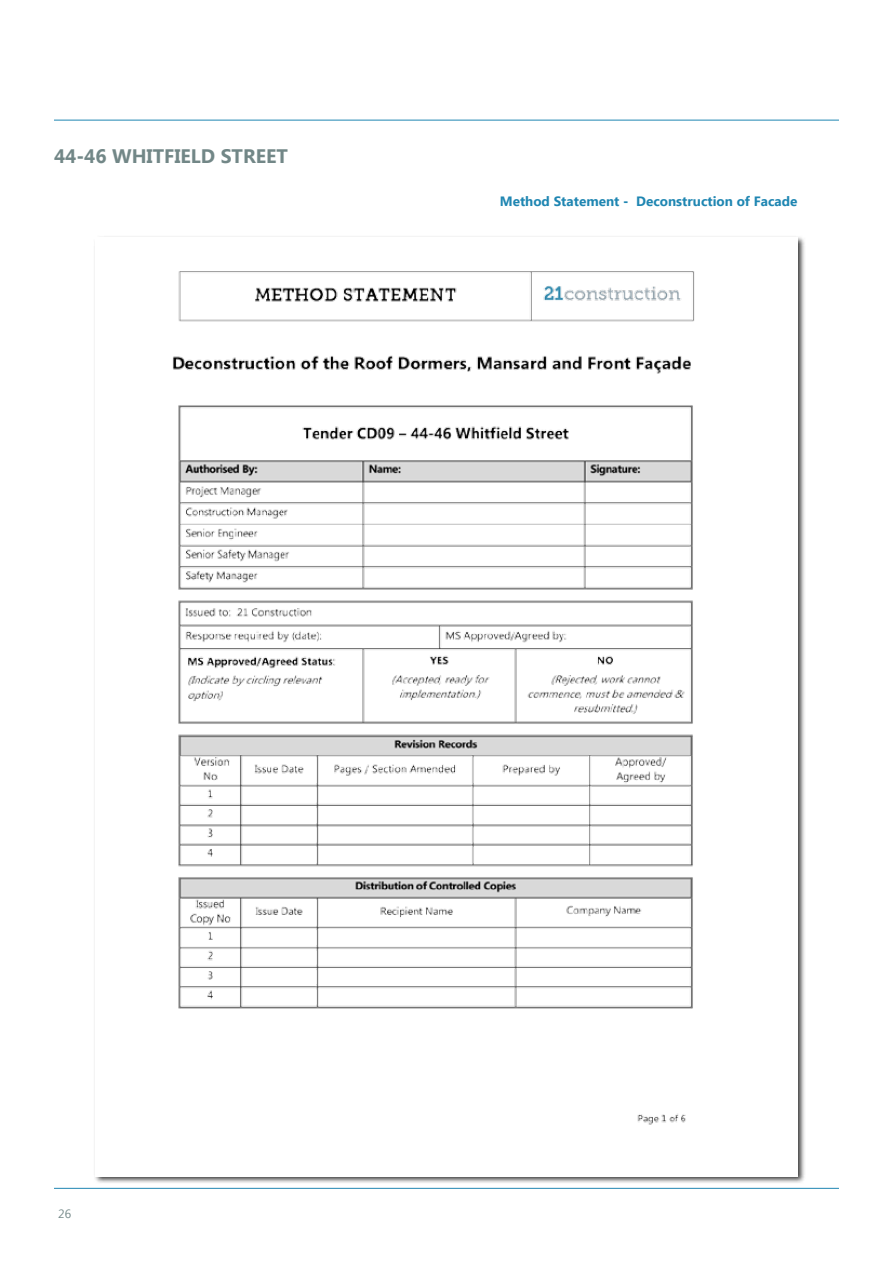
<style>
.page{position:relative;width:893px;height:1263px;background:#fff}
.page>*{position:absolute;margin:0;border:0;box-sizing:border-box;transform-origin:0 0}
.t1{font:700 19.5px "Ebrima";color:#728787}
.t2{font:700 13.5px "Ebrima";color:#1f86b2}
.t3{font:12px "Ebrima";color:#728787}
</style>
<div class="page">
<hr style="left:54px;top:1188px;width:785px;height:1px;background:#1f86b2">
<hr style="left:54px;top:120px;width:785px;height:1px;background:#1f86b2">
<div style="left:94px;top:235px;width:712px;height:950px;background:#000;opacity:.75"></div>
<div style="left:95px;top:237px;width:703px;height:939px;background:#fff"></div>
<img style="left:173px;top:271px;width:522px;height:854px">
<h1 class="t1" style="left:54px;top:142px;width:235px">44-46 WHITFIELD STREET</h1>
<p class="t2" style="left:500px;top:191px;width:299px">Method Statement - Deconstruction of Facade</p>
<p class="t3" style="left:58px;top:1205px;width:14px">26</p>
</div>
